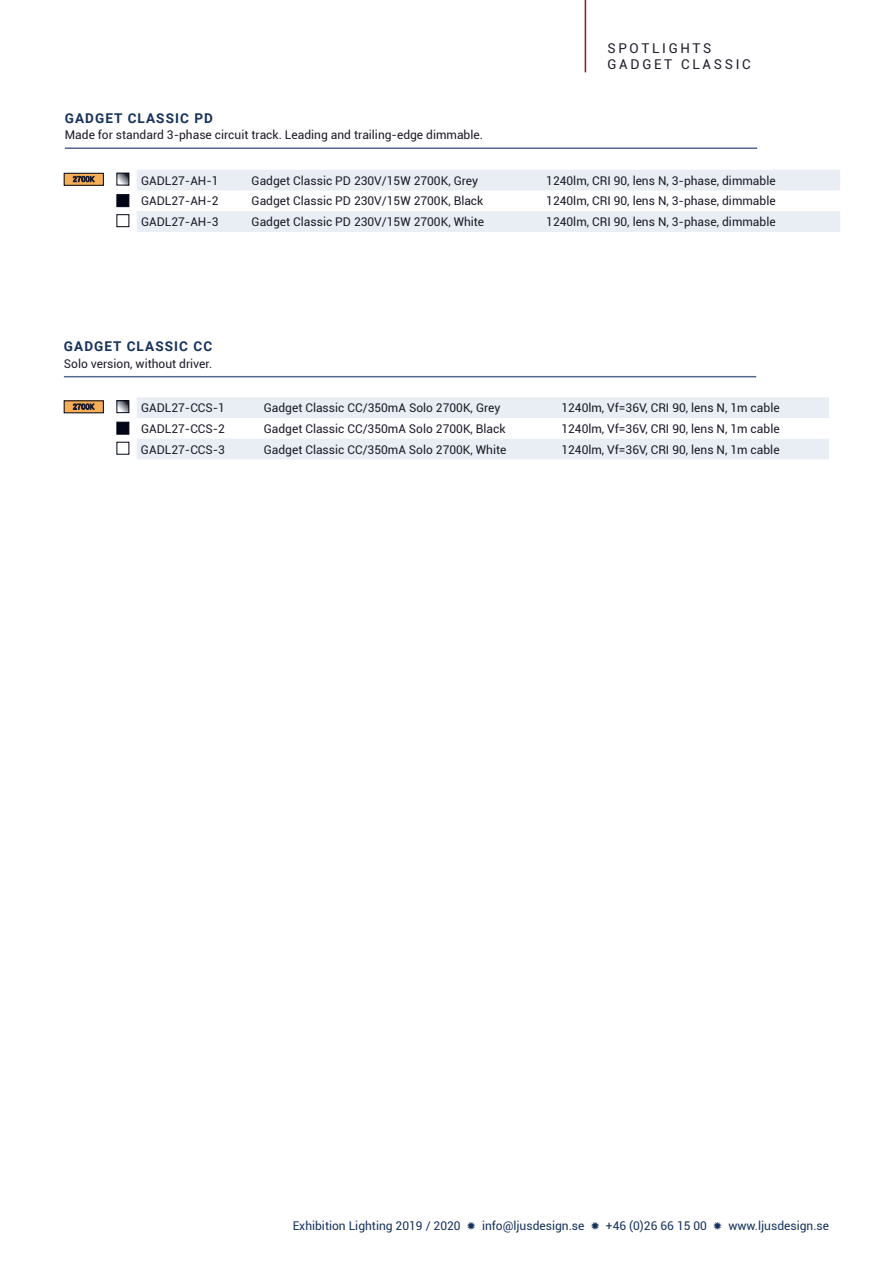
<style>
.page{position:relative;width:893px;height:1263px;background:#fff}
.page>*{position:absolute;margin:0;border:0;box-sizing:border-box;transform-origin:0 0}
.t1{font:700 13.5px "Roboto";letter-spacing:.08em;color:#16325b}
.t2{font:13.5px/16.2px "Roboto";letter-spacing:.2em;color:#1c1b29}
.t3{font:12px "Roboto";color:#1c1b29}
.t4{font:12px "Roboto";color:#16325b}
</style>
<div class="page">
<svg style="left:137px;top:170px;width:703px;height:62px"></svg>
<hr style="left:65px;top:147px;width:692px;height:2px;background:#566990">
<svg style="left:119px;top:175px;width:8px;height:8px"></svg>
<div style="left:117px;top:173px;width:12px;height:12px;border:1px solid #000516"></div>
<div style="left:117px;top:194px;width:12px;height:13px;background:#000516;border:1px solid #000516"></div>
<div style="left:117px;top:214px;width:12px;height:13px;background:#fff;border:1px solid #000516"></div>
<svg style="left:66px;top:175px;width:36px;height:9px"></svg>
<div style="left:64px;top:173px;width:40px;height:13px;border:1px solid #000516"></div>
<svg style="left:73px;top:176px;width:22px;height:6px"></svg>
<svg style="left:137px;top:397px;width:692px;height:62px"></svg>
<hr style="left:64px;top:376px;width:692px;height:1px;background:#566990">
<svg style="left:119px;top:402px;width:8px;height:9px"></svg>
<div style="left:117px;top:400px;width:12px;height:13px;border:1px solid #000516"></div>
<div style="left:117px;top:422px;width:12px;height:13px;background:#000516;border:1px solid #000516"></div>
<div style="left:64px;top:401px;width:39px;height:12px;background:#f6ae57"></div>
<svg style="left:73px;top:404px;width:22px;height:6px"></svg>
<hr style="left:585px;top:0;width:1px;height:72px;background:#93182b">
<p class="t1" style="left:65px;top:109px;width:150px">GADGET CLASSIC PD</p>
<p class="t3" style="left:65px;top:127px;width:420px">Made for standard 3-phase circuit track. Leading and trailing-edge dimmable.</p>
<p class="t2" style="left:607px;top:40px;width:145px">SPOTLIGHTS<br>GADGET CLASSIC</p>
<p class="t3" style="left:141px;top:172px;width:79px">GADL27-AH-1</p>
<p class="t3" style="left:252px;top:172px;width:228px">Gadget Classic PD 230V/15W 2700K, Grey</p>
<p class="t3" style="left:546px;top:172px;width:231px">1240lm, CRI 90, lens N, 3-phase, dimmable</p>
<p class="t3" style="left:141px;top:193px;width:79px">GADL27-AH-2</p>
<p class="t3" style="left:252px;top:193px;width:233px">Gadget Classic PD 230V/15W 2700K, Black</p>
<p class="t3" style="left:546px;top:193px;width:231px">1240lm, CRI 90, lens N, 3-phase, dimmable</p>
<p class="t3" style="left:141px;top:213px;width:79px">GADL27-AH-3</p>
<p class="t3" style="left:252px;top:213px;width:234px">Gadget Classic PD 230V/15W 2700K, White</p>
<p class="t3" style="left:546px;top:213px;width:231px">1240lm, CRI 90, lens N, 3-phase, dimmable</p>
<p class="t1" style="left:64px;top:337px;width:150px">GADGET CLASSIC CC</p>
<p class="t3" style="left:64px;top:355px;width:150px">Solo version, without driver.</p>
<p class="t3" style="left:141px;top:399px;width:86px">GADL27-CCS-1</p>
<p class="t3" style="left:264px;top:399px;width:238px">Gadget Classic CC/350mA Solo 2700K, Grey</p>
<p class="t3" style="left:561px;top:399px;width:220px">1240lm, Vf=36V, CRI 90, lens N, 1m cable</p>
<p class="t3" style="left:141px;top:420px;width:86px">GADL27-CCS-2</p>
<p class="t3" style="left:264px;top:420px;width:243px">Gadget Classic CC/350mA Solo 2700K, Black</p>
<p class="t3" style="left:561px;top:420px;width:220px">1240lm, Vf=36V, CRI 90, lens N, 1m cable</p>
<p class="t3" style="left:141px;top:441px;width:86px">GADL27-CCS-3</p>
<p class="t3" style="left:264px;top:441px;width:244px">Gadget Classic CC/350mA Solo 2700K, White</p>
<p class="t3" style="left:561px;top:441px;width:220px">1240lm, Vf=36V, CRI 90, lens N, 1m cable</p>
<p class="t4" style="left:293px;top:1217px;width:169px">Exhibition Lighting 2019 / 2020</p>
<p class="t4" style="left:482px;top:1217px;width:104px">info@ljusdesign.se</p>
<p class="t4" style="left:606px;top:1217px;width:103px">+46 (0)26 66 15 00</p>
<p class="t4" style="left:728px;top:1217px;width:102px">www.ljusdesign.se</p>
</div>
